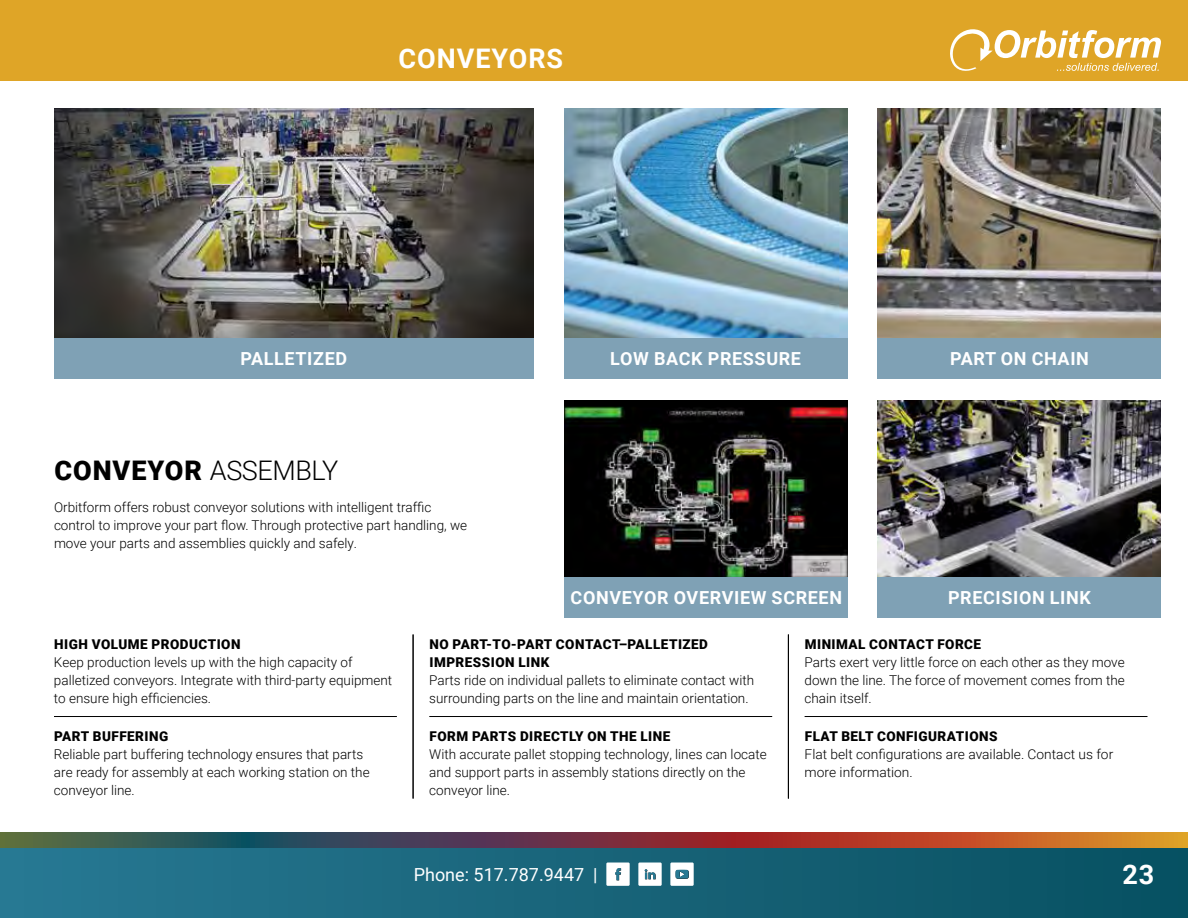
<style>
.page{position:relative;width:1188px;height:918px;background:#fff}
.page>*{position:absolute;margin:0;border:0;box-sizing:border-box;transform-origin:0 0}
.t1{font:900 27px "Roboto";letter-spacing:.035em;color:#000}
.t2{font:700 27px "Roboto";color:#fff}
.t3{font:700 18px "Roboto";letter-spacing:.035em;color:#fff}
.t4{font:18px "Roboto";color:#fff}
.t5{font:300 13.5px/18px "Roboto";color:#000}
.t6{font:900 13.5px/18px "Roboto";letter-spacing:.035em;color:#000}
.s1{font-weight:300}
</style>
<div class="page">
<div style="left:0;top:846px;width:1188px;height:72px;background:linear-gradient(to right,#287993,#085161)"></div>
<div style="left:0;top:0;width:1188px;height:81px;background:#dfa527"></div>
<svg style="left:0;top:832px;width:1188px;height:16px;background:#7b4b3e"></svg>
<div style="left:606px;top:863px;width:24px;height:23px;background:#fff"></div>
<svg style="left:615px;top:868px;width:6px;height:12px"></svg>
<div style="left:638px;top:863px;width:24px;height:23px;background:#fff"></div>
<svg style="left:645px;top:869px;width:11px;height:10px"></svg>
<div style="left:670px;top:863px;width:24px;height:23px;background:#fff"></div>
<svg style="left:675px;top:870px;width:14px;height:9px"></svg>
<hr style="left:0;top:0;width:1px;height:81px;background:#563355">
<hr style="left:54px;top:716px;width:343px;height:1px;background:#000">
<hr style="left:429px;top:716px;width:343px;height:1px;background:#000">
<hr style="left:805px;top:716px;width:343px;height:1px;background:#000">
<hr style="left:413px;top:634px;width:1px;height:165px;background:#000">
<hr style="left:788px;top:634px;width:1px;height:165px;background:#000">
<img style="left:54px;top:108px;width:479px;height:231px">
<img style="left:878px;top:108px;width:283px;height:231px">
<img style="left:878px;top:401px;width:283px;height:176px">
<img style="left:565px;top:401px;width:283px;height:176px">
<div style="left:54px;top:339px;width:479px;height:40px;background:#7fa1b5"></div>
<img style="left:564px;top:108px;width:283px;height:231px">
<div style="left:564px;top:339px;width:283px;height:40px;background:#7fa1b5"></div>
<div style="left:878px;top:339px;width:283px;height:40px;background:#7fa1b5"></div>
<div style="left:878px;top:577px;width:283px;height:41px;background:#7fa1b5"></div>
<div style="left:565px;top:577px;width:283px;height:41px;background:#7fa1b5"></div>
<svg style="left:950px;top:29px;width:211px;height:42px"></svg>
<h1 class="t2" style="left:399px;top:40px;width:38px">CONVEYORS</h1>
<h2 class="t3" style="left:240px;top:346px;width:106px">PALLETIZED</h2>
<h2 class="t3" style="left:610px;top:346px;width:192px">LOW BACK PRESSURE</h2>
<h2 class="t3" style="left:950px;top:346px;width:140px">PART ON CHAIN</h2>
<h1 class="t1" style="left:54px;top:452px;width:285px">CONVEYOR <span class="s1">ASSEMBLY</span></h1>
<p class="t5" style="left:54px;top:498px;width:415px">Orbitform offers robust conveyor solutions with intelligent traffic control to improve your part flow. Through protective part handling, we move your parts and assemblies quickly and safely.</p>
<h2 class="t3" style="left:571px;top:585px;width:273px">CONVEYOR OVERVIEW SCREEN</h2>
<h2 class="t3" style="left:948px;top:585px;width:144px">PRECISION LINK</h2>
<p class="t6" style="left:54px;top:634px;width:188px">HIGH VOLUME PRODUCTION</p>
<p class="t5" style="left:54px;top:652px;width:340px">Keep production levels up with the high capacity of palletized conveyors. Integrate with third‑party equipment to ensure high efficiencies.</p>
<p class="t6" style="left:54px;top:727px;width:116px">PART BUFFERING</p>
<p class="t5" style="left:54px;top:745px;width:317px">Reliable part buffering technology ensures that parts are ready for assembly at each working station on the conveyor line.</p>
<p class="t6" style="left:430px;top:634px;width:280px">NO PART-TO-PART CONTACT–PALLETIZED<br>IMPRESSION LINK</p>
<p class="t5" style="left:429px;top:670px;width:326px">Parts ride on individual pallets to eliminate contact with surrounding parts on the line and maintain orientation.</p>
<p class="t6" style="left:430px;top:727px;width:242px">FORM PARTS DIRECTLY ON THE LINE</p>
<p class="t5" style="left:429px;top:745px;width:339px">With accurate pallet stopping technology, lines can locate and support parts in assembly stations directly on the conveyor line.</p>
<h2 class="t4" style="left:414px;top:862px;width:185px">Phone: 517.787.9447 |</h2>
<p class="t6" style="left:805px;top:634px;width:178px">MINIMAL CONTACT FORCE</p>
<p class="t5" style="left:805px;top:652px;width:322px;text-align:justify">Parts exert very little force on each other as they move down the line. The force of movement comes from the chain itself.</p>
<p class="t6" style="left:805px;top:727px;width:194px">FLAT BELT CONFIGURATIONS</p>
<p class="t5" style="left:805px;top:745px;width:310px">Flat belt configurations are available. Contact us for more information.</p>
<h1 class="t2" style="left:1123px;top:856px;width:33px">23</h1>
</div>
